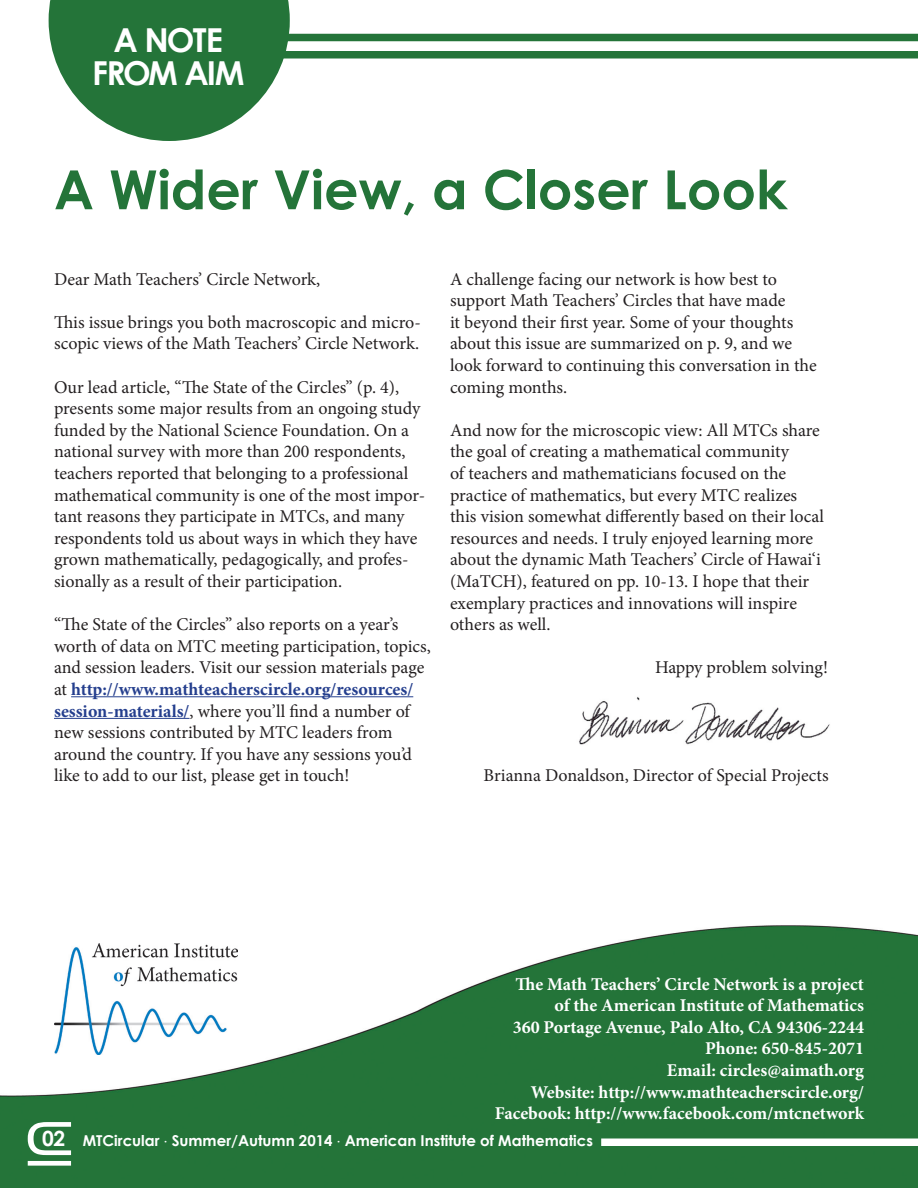
<style>
.page{position:relative;width:918px;height:1188px;background:#fff}
.page>*{position:absolute;margin:0;border:0;box-sizing:border-box;transform-origin:0 0}
.t1{font:72px "Cambria Math";color:#fff}
.t2{font:700 54px "Century Gothic";color:#247439}
.t3{font:700 33px/33.6px "Century Gothic";letter-spacing:-.06em;color:#fff;text-align:center}
.t4{font:18px/21.6px "Minion Pro";letter-spacing:-.005em;color:#231f20}
.t5{font:700 18px/21.6px "Minion Pro";color:#fff;text-align:right}
.t6{font:700 15px "Century Gothic";color:#fff}
.s1{font-weight:700;color:#253f8e}
.s2{font-size:21px}
.s3{font-family:"Palatino Linotype";font-weight:400}
</style>
<div class="page">
<svg style="left:49px;top:0;width:241px;height:141px"></svg>
<div style="left:252px;top:34px;width:666px;height:7px;background:#247439"></div>
<div style="left:252px;top:51px;width:666px;height:7px;background:#247439"></div>
<img style="left:0;top:925px;width:918px;height:263px">
<hr style="left:71px;top:696px;width:342px;height:1px;background:#253f8e">
<hr style="left:54px;top:718px;width:136px;height:1px;background:#253f8e">
<img style="left:579px;top:697px;width:251px;height:48px">
<img style="left:54px;top:944px;width:184px;height:111px">
<div style="left:601px;top:1138px;width:317px;height:8px;background:#fff"></div>
<h3 class="t3" style="left:92px;top:22px;width:154px">A NOTE<br>FROM AIM</h3>
<h2 class="t2" style="left:54px;top:155px;width:735px">A Wider View, a Closer Look</h2>
<p class="t4" style="left:54px;top:268px;width:268px">Dear Math Teachers’ Circle Network,</p>
<p class="t4" style="left:54px;top:311px;width:368px">This issue brings you both macroscopic and micro&shy;scopic views of the Math Teachers’ Circle Network.</p>
<p class="t4" style="left:54px;top:376px;width:373px">Our lead article, “The State of the Circles” (p. 4), presents some major results from an ongoing study funded by the National Science Foundation. On a national survey with more than 200 respondents, teachers reported that belonging to a professional mathematical community is one of the most impor&shy;tant reasons they participate in MTCs, and many respondents told us about ways in which they have grown mathematically, pedagogically, and profes&shy;sionally as a result of their participation.</p>
<p class="t4" style="left:54px;top:614px;width:378px">“The State of the Circles” also reports on a year’s worth of data on MTC meeting participation, topics, and session leaders. Visit our session materials page at <span class="s1">http://www.mathteacherscircle.org/resources/ session-materials/</span>, where you’ll find a number of new sessions contributed by MTC leaders from around the country. If you have any sessions you’d like to add to our list, please get in touch!</p>
<p class="t4" style="left:450px;top:268px;width:368px">A challenge facing our network is how best to support Math Teachers’ Circles that have made<br>it beyond their first year. Some of your thoughts about this issue are summarized on p. 9, and we look forward to continuing this conversation in the coming months.</p>
<p class="t4" style="left:450px;top:419px;width:375px">And now for the microscopic view: All MTCs share the goal of creating a mathematical community<br>of teachers and mathematicians focused on the practice of mathematics, but every MTC realizes this vision somewhat differently based on their local resources and needs. I truly enjoyed learning more about the dynamic Math Teachers’ Circle of Hawai‘i (MaTCH), featured on pp. 10-13. I hope that their exemplary practices and innovations will inspire others as well.</p>
<p class="t4" style="left:655px;top:657px;width:174px">Happy problem solving!</p>
<p class="t4" style="left:484px;top:765px;width:347px">Brianna Donaldson, Director of Special Projects</p>
<p class="t5" style="left:495px;top:973px;width:371px">The Math Teachers’ Circle Network is a project<br>of the American Institute of Mathematics<br>360 Portage Avenue, Palo Alto, CA 94306-2244<br>Phone: 650-845-2071<br>Email: circles@aimath.org<br>Website: http://www.mathteacherscircle.org/ Facebook: http://www.facebook.com/mtcnetwork</p>
<h1 class="t1" style="left:22px;top:1097px;width:55px">ك</h1>
<p class="t6" style="left:42px;top:1131px;width:553px"><span class="s2">02</span> MTCircular <span class="s3">·</span> Summer/Autumn 2014 <span class="s3">·</span> American Institute of Mathematics</p>
</div>
